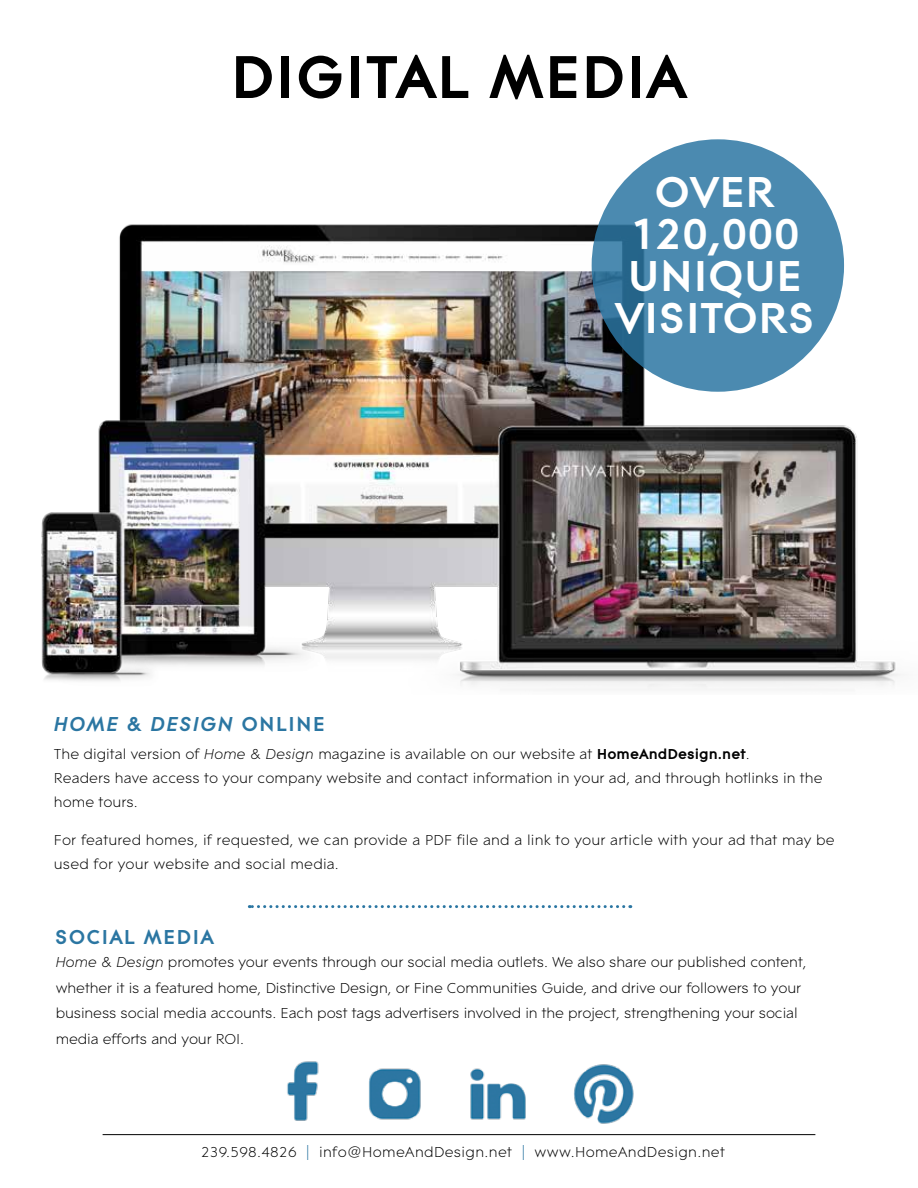
<style>
.page{position:relative;width:918px;height:1188px;background:#fff}
.page>*{position:absolute;margin:0;border:0;box-sizing:border-box;transform-origin:0 0}
.t1{font:700 62.85px "Contax Pro 75";color:#000}
.t2{font:700 45px/42px "Contax Pro 75";color:#fff;text-align:center}
.t3{font:italic 700 21px "Contax Pro 76";letter-spacing:.05em;color:#2b76a2}
.t4{font:700 21px "Contax Pro 75";letter-spacing:.05em;color:#2b76a2}
.t5{font:15px/24px "Contax Pro 45 Lig";color:#000}
.t6{font:15px "Contax Pro 45 Lig";letter-spacing:.02em;color:#000}
.s1{font-family:"Contax Pro 75";font-style:normal}
.s2{font-family:"Contax Pro 46 Lig";font-style:italic}
.s3{font-family:"Contax Pro 75";font-weight:700}
.s4{color:#2b76a2}
</style>
<div class="page">
<img style="left:41px;top:203px;width:860px;height:487px">
<svg style="left:592px;top:139px;width:252px;height:253px;background:#4887ad"></svg>
<svg style="left:249px;top:905px;width:375px;height:3px"></svg>
<img style="left:369px;top:1068px;width:52px;height:52px">
<img style="left:287px;top:1061px;width:32px;height:60px">
<img style="left:470px;top:1068px;width:56px;height:52px">
<img style="left:574px;top:1064px;width:60px;height:60px">
<hr style="left:103px;top:1134px;width:712px;height:1px;background:#000">
<h1 class="t1" style="left:230px;top:38px;width:458px">DIGITAL MEDIA</h1>
<h3 class="t3" style="left:54px;top:710px;width:273px">HOME &amp; DESIGN <span class="s1">ONLINE</span></h3>
<h2 class="t2" style="left:615px;top:170px;width:201px">OVER<br>120,000<br>UNIQUE<br>VISITORS</h2>
<p class="t5" style="left:54px;top:742px;width:770px">The digital version of <span class="s2">Home &amp; Design</span> magazine is available on our website at <span class="s3">HomeAndDesign.net</span>.<br>Readers have access to your company website and contact information in your ad, and through hotlinks in the home tours.</p>
<p class="t5" style="left:54px;top:827px;width:782px">For featured homes, if requested, we can provide a PDF file and a link to your article with your ad that may be used for your website and social media.</p>
<h3 class="t4" style="left:55px;top:924px;width:160px">SOCIAL MEDIA</h3>
<p class="t5" style="left:56px;top:949px;width:752px;line-height:25.5px"><span class="s2">Home &amp; Design</span> promotes your events through our social media outlets. We also share our published content, whether it is a featured home, Distinctive Design, or Fine Communities Guide, and drive our followers to your business social media accounts. Each post tags advertisers involved in the project, strengthening your social media efforts and your ROI.</p>
<p class="t6" style="left:201px;top:1143px;width:525px">239.598.4826 <span class="s4">|</span> info@HomeAndDesign.net <span class="s4">|</span> www.HomeAndDesign.net</p>
</div>
